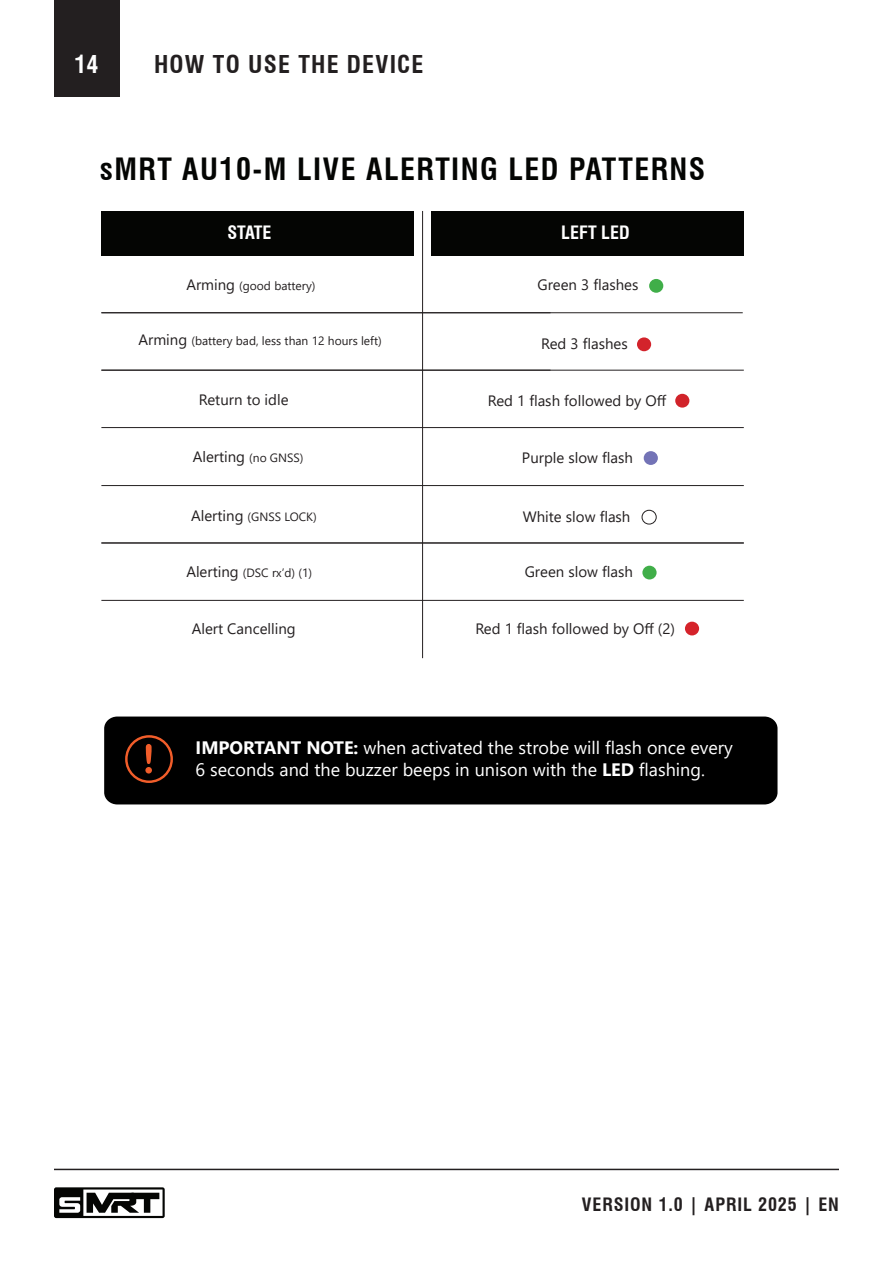
<style>
.page{position:relative;width:893px;height:1263px;background:#fff}
.page>*{position:absolute;margin:0;border:0;box-sizing:border-box;transform-origin:0 0}
.t1{font:700 condensed 30px "Swiss 721 BT";letter-spacing:.05em;color:#040503}
.t2{font:700 condensed 24px "Swiss 721 BT";letter-spacing:.05em;color:#231f20}
.t3{font:700 condensed 24px "Swiss 721 BT";color:#fff}
.t4{font:18px/21.6px "Segoe UI";color:#fff}
.t5{font:700 condensed 18px "Swiss 721 BT";letter-spacing:.05em;color:#231f20}
.t6{font:700 condensed 18px "Swiss 721 BT";color:#fff}
.t7{font:15px "Segoe UI";color:#231f20}
.t8{font:12px "Segoe UI";color:#231f20}
.s1{font-size:15px}
.s2{font-size:12px}
.s3{font-weight:700}
</style>
<div class="page">
<div style="left:431px;top:211px;width:313px;height:44px;background:#040503"></div>
<div style="left:101px;top:211px;width:313px;height:44px;background:#040503"></div>
<div style="left:649px;top:279px;width:14px;height:14px;background:#40ae49;border-radius:50%"></div>
<hr style="left:101px;top:485px;width:643px;height:1px;background:#231f20">
<div style="left:642px;top:510px;width:15px;height:14px;border:1px solid #231f20;border-radius:50%"></div>
<hr style="left:422px;top:211px;width:1px;height:447px;background:#231f20">
<hr style="left:101px;top:312px;width:642px;height:1px;background:#231f20">
<div style="left:637px;top:337px;width:14px;height:14px;background:#d3232b;border-radius:50%"></div>
<hr style="left:101px;top:370px;width:643px;height:1px;background:#231f20">
<div style="left:675px;top:394px;width:14px;height:14px;background:#d1232a;border-radius:50%"></div>
<hr style="left:101px;top:427px;width:643px;height:1px;background:#231f20">
<div style="left:644px;top:451px;width:14px;height:14px;background:#7373b6;border-radius:50%"></div>
<div style="left:54px;top:0;width:65px;height:97px;background:#231f20"></div>
<hr style="left:101px;top:543px;width:643px;height:1px;background:#231f20">
<hr style="left:101px;top:600px;width:643px;height:1px;background:#231f20">
<div style="left:685px;top:622px;width:14px;height:13px;background:#d5232b;border-radius:50%"></div>
<div style="left:642px;top:566px;width:15px;height:13px;background:#40ae49;border-radius:50%"></div>
<div style="left:104px;top:716px;width:673px;height:88px;background:#000;border-radius:13px"></div>
<div style="left:125px;top:735px;width:48px;height:48px;border:2px solid #f15d2a;border-radius:50%"></div>
<svg style="left:146px;top:744px;width:6px;height:20px"></svg>
<div style="left:145px;top:767px;width:7px;height:6px;background:#f15d2a;border-radius:50%"></div>
<hr style="left:54px;top:1169px;width:785px;height:1px;background:#231f20">
<svg style="left:54px;top:1187px;width:111px;height:31px"></svg>
<p class="t3" style="left:74px;top:50px;width:25px">14</p>
<p class="t2" style="left:154px;top:50px;width:271px">HOW TO USE THE DEVICE</p>
<p class="t1" style="left:100px;top:151px;width:607px">sMRT AU10-M LIVE ALERTING LED PATTERNS</p>
<p class="t6" style="left:227px;top:221px;width:45px">STATE</p>
<p class="t6" style="left:561px;top:221px;width:70px">LEFT LED</p>
<p class="t8" style="left:186px;top:274px;width:131px"><span class="s1">Arming</span> (good battery)</p>
<p class="t7" style="left:537px;top:271px;width:103px">Green 3 flashes</p>
<p class="t7" style="left:139px;top:325px;width:50px">Arming</p>
<p class="t7" style="left:541px;top:330px;width:88px">Red 3 flashes</p>
<p class="t8" style="left:191px;top:329px;width:192px">(battery bad, less than 12 hours left)</p>
<p class="t7" style="left:199px;top:385px;width:91px">Return to idle</p>
<p class="t7" style="left:488px;top:386px;width:180px">Red 1 flash followed by Off</p>
<p class="t7" style="left:193px;top:443px;width:112px">Alerting <span class="s2">(no GNSS)</span></p>
<p class="t7" style="left:522px;top:444px;width:113px">Purple slow flash</p>
<p class="t8" style="left:191px;top:506px;width:127px"><span class="s1">Alerting</span> (GNSS LOCK)</p>
<p class="t7" style="left:523px;top:503px;width:109px">White slow flash</p>
<p class="t8" style="left:186px;top:561px;width:127px"><span class="s1">Alerting</span> (DSC rx’d) (1)</p>
<p class="t7" style="left:525px;top:557px;width:110px">Green slow flash</p>
<p class="t7" style="left:192px;top:614px;width:105px">Alert Cancelling</p>
<p class="t7" style="left:475px;top:614px;width:201px">Red 1 flash followed by Off (2)</p>
<p class="t4" style="left:196px;top:735px;width:539px"><span class="s3">IMPORTANT NOTE:</span> when activated the strobe will flash once every<br>6 seconds and the buzzer beeps in unison with the <span class="s3">LED</span> flashing.</p>
<p class="t5" style="left:582px;top:1193px;width:259px">VERSION 1.0 | APRIL 2025 | EN</p>
</div>
